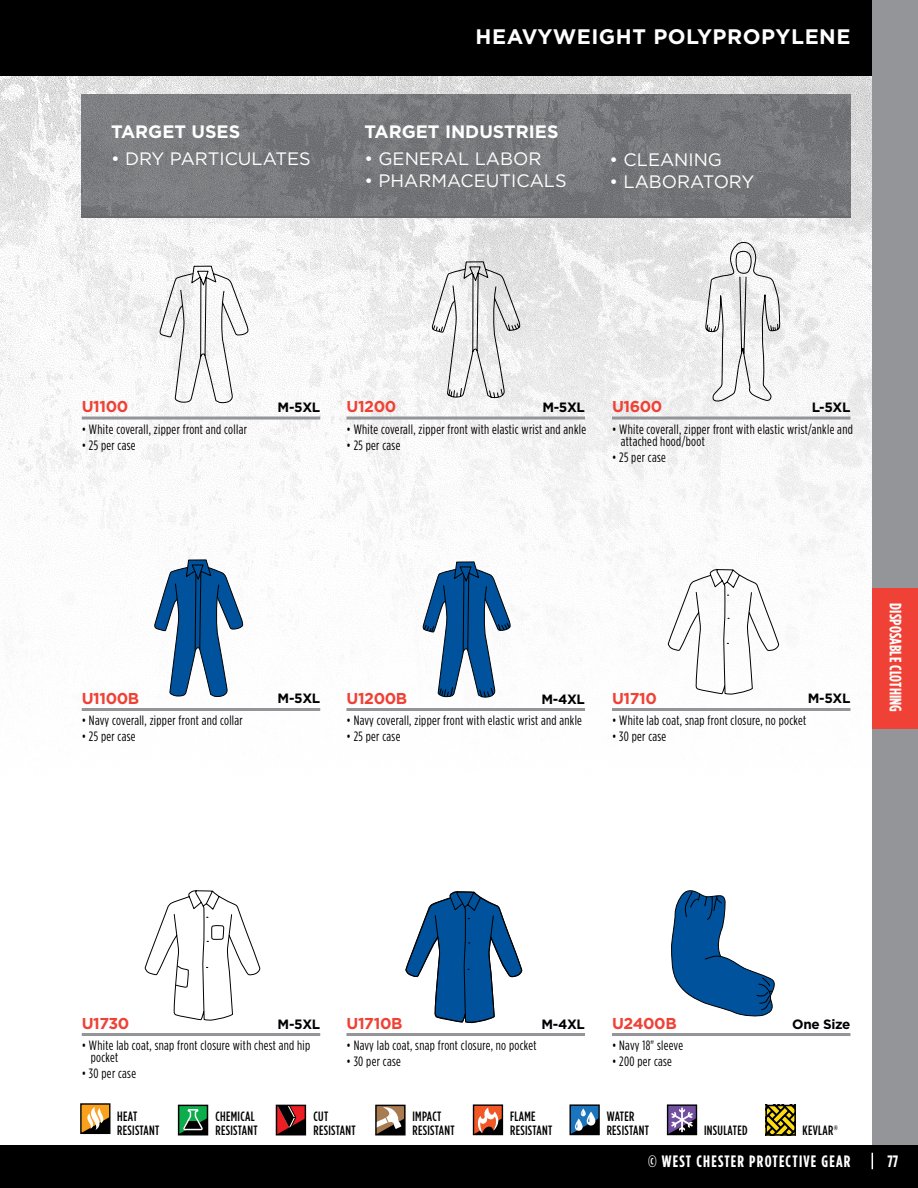
<style>
.page{position:relative;width:918px;height:1188px;background:#fff}
.page>*{position:absolute;margin:0;border:0;box-sizing:border-box;transform-origin:0 0}
.t1{font:700 21px "Gotham";letter-spacing:.025em;color:#fff}
.t2{font:18px "Gotham";color:#fff}
.t3{font:700 18px "Gotham";color:#fff}
.t4{font:700 16.5px "Gotham Condensed";letter-spacing:.06em;color:#fff}
.t5{font:700 16.5px "Gotham Condensed";letter-spacing:.01em;color:#fff}
.t6{font:700 15.75px "Gotham";letter-spacing:-.025em;color:#ef4135}
.t7{font:13.5px/12px "Gotham Condensed";letter-spacing:.025em;color:#000}
.t8{font:500 13.5px/13.8px "Gotham Condensed";letter-spacing:.025em;color:#000}
.t9{font:700 13.5px "Gotham";letter-spacing:-.025em;color:#000}
</style>
<div class="page">
<img style="left:0;top:76px;width:872px;height:635px">
<div style="left:0;top:0;width:918px;height:76px;background:#000"></div>
<div style="left:872px;top:0;width:46px;height:1148px;background:#939598"></div>
<div style="left:0;top:1145px;width:918px;height:43px;background:#000"></div>
<div style="left:81px;top:1104px;width:29px;height:29px;background:#f9a01d"></div>
<div style="left:80px;top:1103px;width:30px;height:31px;border:1px solid #000"></div>
<svg style="left:81px;top:1107px;width:29px;height:26px"></svg>
<div style="left:179px;top:1105px;width:29px;height:30px;background:#0cad4b"></div>
<div style="left:178px;top:1105px;width:30px;height:30px;border:1px solid #000"></div>
<svg style="left:178px;top:1109px;width:30px;height:25px"></svg>
<svg style="left:276px;top:1104px;width:29px;height:29px"></svg>
<div style="left:276px;top:1105px;width:30px;height:30px;border:1px solid #000"></div>
<svg style="left:377px;top:1107px;width:27px;height:26px"></svg>
<div style="left:375px;top:1105px;width:31px;height:30px;border:1px solid #000"></div>
<div style="left:474px;top:1105px;width:28px;height:30px;background:#f15825"></div>
<div style="left:473px;top:1104px;width:30px;height:31px;border:1px solid #000"></div>
<svg style="left:473px;top:1108px;width:29px;height:27px"></svg>
<div style="left:570px;top:1105px;width:29px;height:30px;background:#1c75bc"></div>
<div style="left:569px;top:1104px;width:31px;height:31px;border:1px solid #000"></div>
<svg style="left:570px;top:1108px;width:29px;height:27px"></svg>
<svg style="left:765px;top:1105px;width:31px;height:31px"></svg>
<div style="left:668px;top:1105px;width:28px;height:30px;background:#734fa0"></div>
<div style="left:667px;top:1104px;width:30px;height:31px;border:1px solid #000"></div>
<svg style="left:667px;top:1107px;width:29px;height:28px"></svg>
<div style="left:872px;top:588px;width:46px;height:141px;background:#ef4135"></div>
<svg style="left:872px;top:1153px;width:1px;height:16px"></svg>
<svg style="left:671px;top:890px;width:104px;height:127px"></svg>
<svg style="left:154px;top:559px;width:89px;height:139px"></svg>
<div style="left:81px;top:94px;width:769px;height:124px;background:#696a6d"></div>
<img style="left:81px;top:95px;width:769px;height:121px">
<svg style="left:668px;top:569px;width:111px;height:126px"></svg>
<svg style="left:159px;top:265px;width:89px;height:139px"></svg>
<svg style="left:145px;top:890px;width:115px;height:131px"></svg>
<svg style="left:704px;top:241px;width:77px;height:172px"></svg>
<svg style="left:432px;top:261px;width:88px;height:138px"></svg>
<svg style="left:405px;top:891px;width:117px;height:132px"></svg>
<svg style="left:423px;top:561px;width:88px;height:137px"></svg>
<hr style="left:82px;top:417px;width:238px;height:3px;background:#939598">
<hr style="left:82px;top:708px;width:238px;height:3px;background:#939598">
<hr style="left:82px;top:1033px;width:238px;height:3px;background:#939598">
<hr style="left:346px;top:1033px;width:239px;height:3px;background:#939598">
<hr style="left:612px;top:1033px;width:238px;height:3px;background:#939598">
<hr style="left:346px;top:708px;width:239px;height:3px;background:#939598">
<hr style="left:612px;top:708px;width:238px;height:3px;background:#939598">
<hr style="left:346px;top:417px;width:239px;height:3px;background:#939598">
<hr style="left:612px;top:417px;width:238px;height:3px;background:#939598">
<p class="t1" style="left:476px;top:22px;width:376px">HEAVYWEIGHT POLYPROPYLENE</p>
<p class="t3" style="left:111px;top:120px;width:131px">TARGET USES</p>
<p class="t2" style="left:111px;top:147px;width:201px">• DRY PARTICULATES</p>
<p class="t2" style="left:610px;top:148px;width:114px">• CLEANING</p>
<p class="t2" style="left:610px;top:170px;width:146px">• LABORATORY</p>
<p class="t3" style="left:364px;top:120px;width:196px">TARGET INDUSTRIES</p>
<p class="t2" style="left:364px;top:147px;width:178px">• GENERAL LABOR</p>
<p class="t2" style="left:364px;top:169px;width:204px">• PHARMACEUTICALS</p>
<p class="t6" style="left:82px;top:396px;width:48px">U1100</p>
<p class="t9" style="left:278px;top:398px;width:44px">M-5XL</p>
<p class="t7" style="left:82px;top:423px;width:167px">• White coverall, zipper front and collar</p>
<p class="t7" style="left:82px;top:439px;width:55px">• 25 per case</p>
<p class="t6" style="left:346px;top:396px;width:51px">U1200</p>
<p class="t9" style="left:542px;top:398px;width:44px">M-5XL</p>
<p class="t7" style="left:346px;top:423px;width:241px">• White coverall, zipper front with elastic wrist and ankle</p>
<p class="t7" style="left:346px;top:439px;width:55px">• 25 per case</p>
<p class="t6" style="left:612px;top:396px;width:52px">U1600</p>
<p class="t9" style="left:812px;top:398px;width:40px">L-5XL</p>
<p class="t7" style="left:621px;top:423px;width:233px;text-indent:-9px">• White coverall, zipper front with elastic wrist/ankle and attached hood/boot</p>
<p class="t7" style="left:612px;top:451px;width:55px">• 25 per case</p>
<p class="t6" style="left:82px;top:687px;width:59px">U1100B</p>
<p class="t9" style="left:278px;top:690px;width:44px">M-5XL</p>
<p class="t7" style="left:82px;top:714px;width:163px">• Navy coverall, zipper front and collar</p>
<p class="t7" style="left:82px;top:730px;width:55px">• 25 per case</p>
<p class="t6" style="left:346px;top:687px;width:62px">U1200B</p>
<p class="t9" style="left:542px;top:690px;width:45px">M-4XL</p>
<p class="t7" style="left:346px;top:714px;width:237px">• Navy coverall, zipper front with elastic wrist and ankle</p>
<p class="t7" style="left:346px;top:730px;width:55px">• 25 per case</p>
<p class="t6" style="left:612px;top:687px;width:47px">U1710</p>
<p class="t9" style="left:808px;top:690px;width:44px">M-5XL</p>
<p class="t7" style="left:612px;top:714px;width:196px">• White lab coat, snap front closure, no pocket</p>
<p class="t7" style="left:612px;top:730px;width:56px">• 30 per case</p>
<p class="t5" style="left:905px;top:603px;width:111px;rotate:90deg">DISPOSABLE CLOTHING</p>
<p class="t6" style="left:82px;top:1013px;width:49px">U1730</p>
<p class="t9" style="left:278px;top:1015px;width:44px">M-5XL</p>
<p class="t7" style="left:91px;top:1040px;width:221px;text-indent:-9px">• White lab coat, snap front closure with chest and hip pocket</p>
<p class="t7" style="left:82px;top:1067px;width:56px">• 30 per case</p>
<p class="t6" style="left:346px;top:1013px;width:58px">U1710B</p>
<p class="t9" style="left:542px;top:1015px;width:45px">M-4XL</p>
<p class="t7" style="left:346px;top:1040px;width:192px">• Navy lab coat, snap front closure, no pocket</p>
<p class="t7" style="left:346px;top:1055px;width:56px">• 30 per case</p>
<p class="t6" style="left:612px;top:1013px;width:66px">U2400B</p>
<p class="t9" style="left:792px;top:1015px;width:60px">One Size</p>
<p class="t7" style="left:612px;top:1040px;width:73px">• Navy 18" sleeve</p>
<p class="t7" style="left:612px;top:1055px;width:61px">• 200 per case</p>
<p class="t8" style="left:117px;top:1109px;width:44px">HEAT<br>RESISTANT</p>
<p class="t8" style="left:215px;top:1109px;width:44px">CHEMICAL<br>RESISTANT</p>
<p class="t8" style="left:313px;top:1109px;width:44px">CUT<br>RESISTANT</p>
<p class="t8" style="left:412px;top:1109px;width:44px">IMPACT<br>RESISTANT</p>
<p class="t8" style="left:510px;top:1109px;width:44px">FLAME<br>RESISTANT</p>
<p class="t8" style="left:607px;top:1109px;width:44px">WATER<br>RESISTANT</p>
<p class="t8" style="left:704px;top:1123px;width:45px">INSULATED</p>
<p class="t8" style="left:803px;top:1123px;width:37px">KEVLAR®</p>
<p class="t4" style="left:648px;top:1152px;width:204px">© WEST CHESTER PROTECTIVE GEAR</p>
<p class="t4" style="left:887px;top:1152px;width:12px">77</p>
</div>
